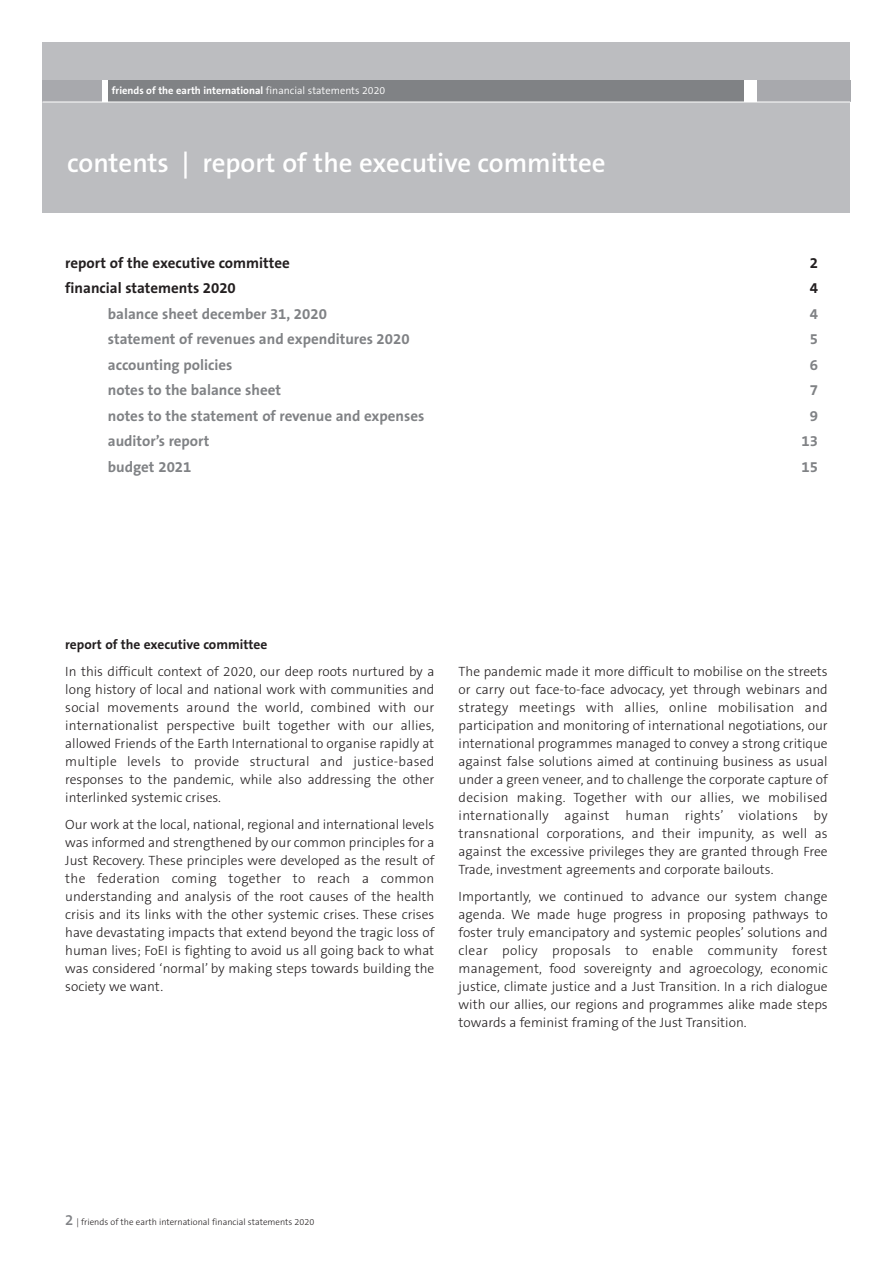
<style>
.page{position:relative;width:893px;height:1263px;background:#fff}
.page>*{position:absolute;margin:0;border:0;box-sizing:border-box;transform-origin:0 0}
.t1{font:600 27px "The Sans B6";color:#fff}
.t2{font:700 15px "The Sans B7";color:#808285}
.t3{font:700 15px "The Sans B7";color:#231f20}
.t4{font:300 13.5px/18px "The Sans B3";color:#231f20;text-align:justify}
.t5{font:700 13.5px "The Sans B7";color:#231f20}
.t6{font:700 10.5px "The Sans B7";color:#fff}
.t7{font:300 9px "The Sans B3";color:#231f20}
.s1{font-family:"The Sans B4";font-weight:300}
.s2{font-family:"The Sans B6";font-weight:600;font-size:15px;color:#808285}
</style>
<div class="page">
<div style="left:43px;top:43px;width:807px;height:170px;background:#bcbdc0"></div>
<div style="left:43px;top:81px;width:807px;height:21px;background:#808285"></div>
<div style="left:43px;top:81px;width:63px;height:21px;background:#a8a9ad"></div>
<div style="left:102px;top:81px;width:5px;height:21px;background:#fff"></div>
<div style="left:744px;top:81px;width:106px;height:21px;background:#a8a9ad"></div>
<div style="left:744px;top:81px;width:13px;height:21px;background:#fff"></div>
<hr style="left:43px;top:102px;width:807px;height:1px;background:#fff">
<p class="t6" style="left:112px;top:87px;width:275px">friends of the earth international <span class="s1">financial statements 2020</span></p>
<p class="t1" style="left:67px;top:150px;width:540px">contents | report of the executive committee</p>
<p class="t3" style="left:65px;top:257px;width:226px">report of the executive committee</p>
<p class="t3" style="left:810px;top:257px;width:10px">2</p>
<p class="t3" style="left:65px;top:282px;width:172px">financial statements 2020</p>
<p class="t3" style="left:810px;top:282px;width:10px">4</p>
<p class="t2" style="left:108px;top:308px;width:221px">balance sheet december 31, 2020</p>
<p class="t2" style="left:810px;top:308px;width:10px">4</p>
<p class="t2" style="left:108px;top:333px;width:303px">statement of revenues and expenditures 2020</p>
<p class="t2" style="left:810px;top:333px;width:10px">5</p>
<p class="t2" style="left:108px;top:359px;width:126px">accounting policies</p>
<p class="t2" style="left:810px;top:359px;width:10px">6</p>
<p class="t2" style="left:108px;top:384px;width:175px">notes to the balance sheet</p>
<p class="t2" style="left:810px;top:384px;width:10px">7</p>
<p class="t2" style="left:108px;top:410px;width:318px">notes to the statement of revenue and expenses</p>
<p class="t2" style="left:810px;top:410px;width:10px">9</p>
<p class="t2" style="left:108px;top:435px;width:103px">auditor’s report</p>
<p class="t2" style="left:801px;top:435px;width:18px">13</p>
<p class="t2" style="left:108px;top:461px;width:85px">budget 2021</p>
<p class="t2" style="left:801px;top:461px;width:18px">15</p>
<p class="t5" style="left:65px;top:639px;width:204px">report of the executive committee</p>
<p class="t4" style="left:65px;top:664px;width:371px">In this difficult context of 2020, our deep roots nurtured by a long history of local and national work with communities and social movements around the world, combined with our internationalist perspective built together with our allies, allowed Friends of the Earth International to organise rapidly at multiple levels to provide structural and justice-based responses to the pandemic, while also addressing the other interlinked systemic crises.</p>
<p class="t4" style="left:65px;top:817px;width:371px">Our work at the local, national, regional and international levels was informed and strengthened by our common principles for a Just Recovery. These principles were developed as the result of the federation coming together to reach a common understanding and analysis of the root causes of the health crisis and its links with the other systemic crises. These crises have devastating impacts that extend beyond the tragic loss of human lives; FoEI is fighting to avoid us all going back to what was considered ‘normal’ by making steps towards building the society we want.</p>
<p class="t4" style="left:459px;top:664px;width:371px">The pandemic made it more difficult to mobilise on the streets or carry out face-to-face advocacy, yet through webinars and strategy meetings with allies, online mobilisation and participation and monitoring of international negotiations, our international programmes managed to convey a strong critique against false solutions aimed at continuing business as usual under a green veneer, and to challenge the corporate capture of decision making. Together with our allies, we mobilised internationally against human rights’ violations by transnational corporations, and their impunity, as well as against the excessive privileges they are granted through Free Trade, investment agreements and corporate bailouts.</p>
<p class="t4" style="left:459px;top:889px;width:371px">Importantly, we continued to advance our system change agenda. We made huge progress in proposing pathways to foster truly emancipatory and systemic peoples’ solutions and clear policy proposals to enable community forest management, food sovereignty and agroecology, economic justice, climate justice and a Just Transition. In a rich dialogue with our allies, our regions and programmes alike made steps towards a feminist framing of the Just Transition.</p>
<p class="t7" style="left:65px;top:1218px;width:251px"><span class="s2">2</span> | friends of the earth international financial statements 2020</p>
</div>
